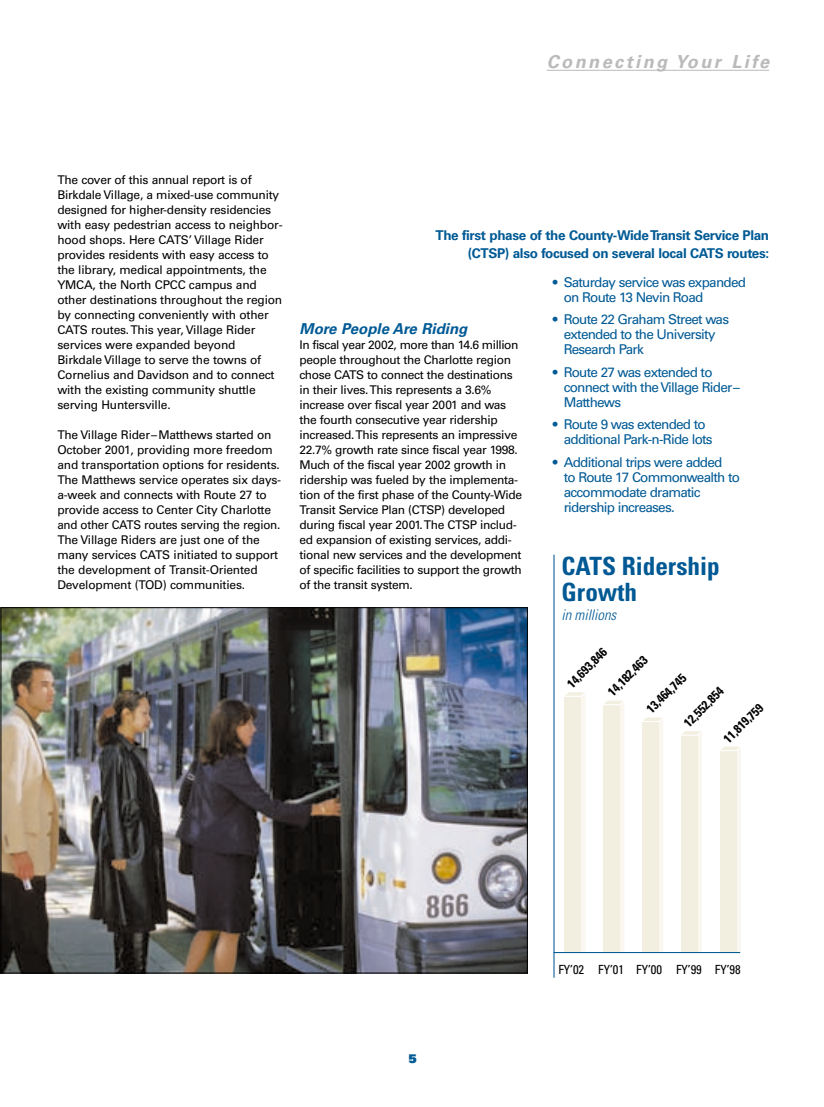
<style>
.page{position:relative;width:824px;height:1107px;background:#fff}
.page>*{position:absolute;margin:0;border:0;box-sizing:border-box;transform-origin:0 0}
.t1{font:700 condensed 25.2px/25.2px "Univers";color:#005994}
.t2{font:italic 700 18px "Univers";letter-spacing:.14em;color:#bababa}
.t3{font:italic 700 15px "Univers";color:#005a95}
.t4{font:italic 300 condensed 14.7px "Univers";color:#005994}
.t5{font:13.5px/15px "Univers";letter-spacing:-.055em;color:#005a95}
.t6{font:700 13.5px/18px "Univers";letter-spacing:-.03em;color:#005a95;text-align:right}
.t7{font:700 condensed 12.6px "Univers";color:#000}
.t8{font:condensed 12.6px "Univers";color:#000}
.t9{font:12px/15px "Univers";letter-spacing:-.015em;color:#000}
.t10{font:900 12px "Univers";color:#005a95}
</style>
<div class="page">
<hr style="left:546px;top:70px;width:129px;height:1px;background:#bababa">
<hr style="left:686px;top:70px;width:73px;height:1px;background:#bababa">
<svg style="left:564px;top:692px;width:21px;height:260px"></svg>
<svg style="left:603px;top:701px;width:21px;height:251px"></svg>
<svg style="left:642px;top:717px;width:21px;height:235px"></svg>
<svg style="left:681px;top:731px;width:21px;height:221px"></svg>
<svg style="left:720px;top:746px;width:21px;height:207px"></svg>
<hr style="left:553px;top:952px;width:187px;height:1px;background:#005994">
<hr style="left:553px;top:555px;width:1px;height:423px;background:#005994">
<img style="left:3px;top:609px;width:522px;height:362px">
<h2 class="t2" style="left:546px;top:55px;width:224px">Connecting Your Life</h2>
<p class="t9" style="left:57px;top:174px;width:227px">The cover of this annual report is of Birkdale Village, a mixed-use community designed for higher-density residencies with easy pedestrian access to neighbor&shy;hood shops. Here CATS’ Village Rider provides residents with easy access to the library, medical appointments, the YMCA, the North CPCC campus and other destinations throughout the region by connecting conveniently with other CATS routes. This year, Village Rider services were expanded beyond Birkdale Village to serve the towns of Cornelius and Davidson and to connect with the existing community shuttle serving Huntersville.</p>
<p class="t9" style="left:57px;top:429px;width:225px">The Village Rider–Matthews started on October 2001, providing more freedom and transportation options for residents.<br>The Matthews service operates six days&shy;a-week and connects with Route 27 to provide access to Center City Charlotte and other CATS routes serving the region.<br>The Village Riders are just one of the many services CATS initiated to support the development of Transit-Oriented Development (TOD) communities.</p>
<p class="t6" style="left:435px;top:227px;width:335px">The first phase of the County-Wide Transit Service Plan (CTSP) also focused on several local CATS routes:</p>
<p class="t3" style="left:299px;top:324px;width:169px">More People Are Riding</p>
<p class="t9" style="left:299px;top:339px;width:224px">In fiscal year 2002, more than 14.6 million people throughout the Charlotte region chose CATS to connect the destinations in their lives. This represents a 3.6% increase over fiscal year 2001 and was the fourth consecutive year ridership increased. This represents an impressive 22.7% growth rate since fiscal year 1998.<br>Much of the fiscal year 2002 growth in ridership was fueled by the implementa&shy;tion of the first phase of the County-Wide Transit Service Plan (CTSP) developed during fiscal year 2001. The CTSP includ&shy;ed expansion of existing services, addi&shy;tional new services and the development of specific facilities to support the growth of the transit system.</p>
<p class="t5" style="left:563px;top:276px;width:184px;text-indent:-11px">• Saturday service was expanded on Route 13 Nevin Road</p>
<p class="t5" style="left:563px;top:313px;width:167px;text-indent:-11px">• Route 22 Graham Street was extended to the University<br>Research Park</p>
<p class="t5" style="left:563px;top:366px;width:178px;text-indent:-11px">• Route 27 was extended to connect with the Village Rider–<br>Matthews</p>
<p class="t5" style="left:563px;top:418px;width:150px;text-indent:-11px">• Route 9 was extended to additional Park-n-Ride lots</p>
<p class="t5" style="left:563px;top:456px;width:178px;text-indent:-11px">• Additional trips were added<br>to Route 17 Commonwealth to accommodate dramatic ridership increases.</p>
<h1 class="t1" style="left:561px;top:556px;width:160px">CATS Ridership<br>Growth</h1>
<p class="t4" style="left:561px;top:609px;width:59px">in millions</p>
<p class="t7" style="left:566px;top:683px;width:52px;rotate:-45deg">14,693,846</p>
<p class="t7" style="left:606px;top:690px;width:52px;rotate:-45deg">14,182,463</p>
<p class="t7" style="left:645px;top:708px;width:52px;rotate:-45deg">13,464,745</p>
<p class="t7" style="left:682px;top:722px;width:52px;rotate:-45deg">12,552,854</p>
<p class="t7" style="left:722px;top:738px;width:52px;rotate:-45deg">11,819,759</p>
<p class="t10" style="left:408px;top:1054px;width:10px">5</p>
<p class="t8" style="left:558px;top:965px;width:184px">FY’02 FY’01 FY’00 FY’99 FY’98</p>
</div>
